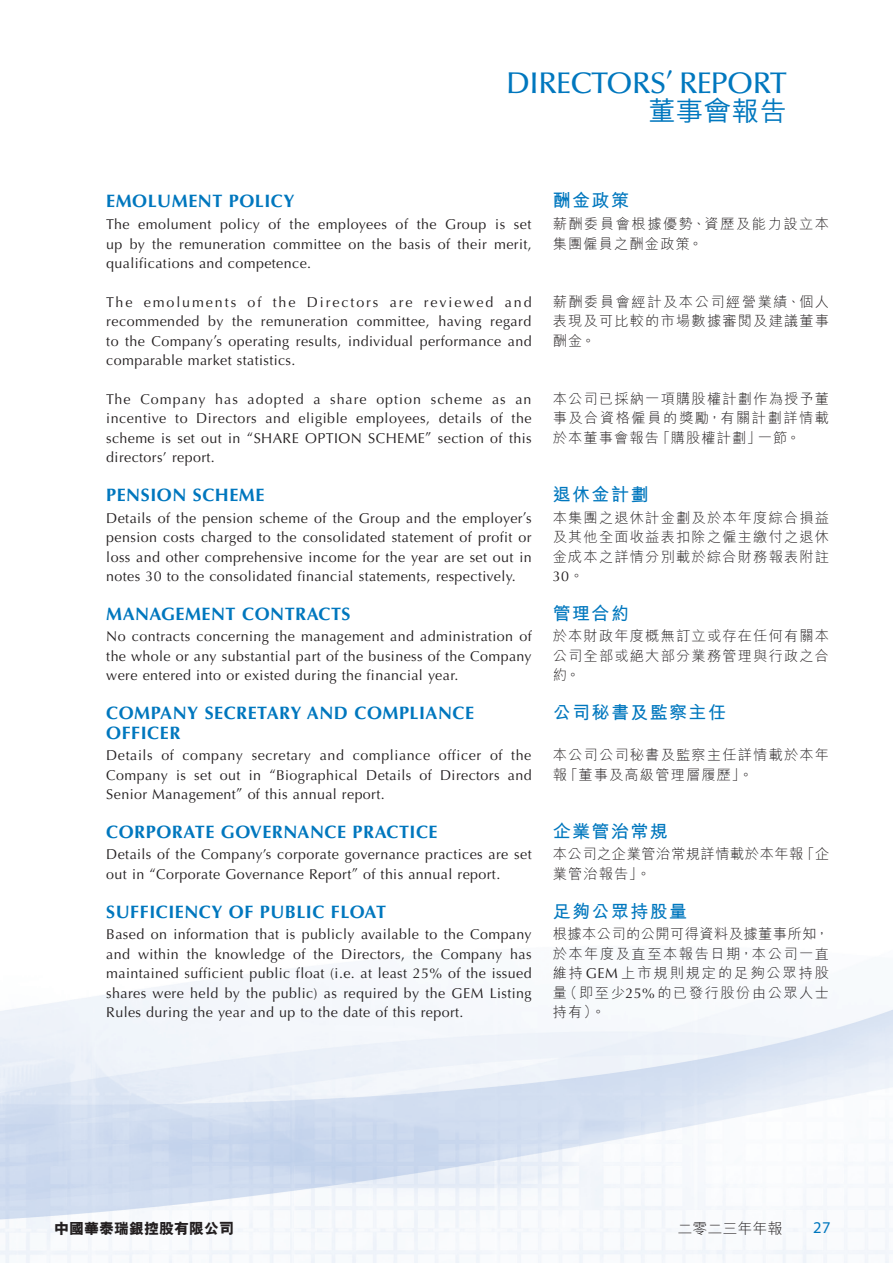
<style>
.page{position:relative;width:893px;height:1263px;background:#fff}
.page>*{position:absolute;margin:0;border:0;box-sizing:border-box;transform-origin:0 0}
.t1{font:500 30px "Optima LT Std";letter-spacing:-.025em;color:#0077be}
.t2{font:500 27px "M Hei HK";letter-spacing:.03em;color:#0077be}
.t3{font:700 18px/19.5px "Optima LT Std";letter-spacing:.03em;color:#0077be}
.t4{font:700 18px "M Hei HK";letter-spacing:.08em;color:#0077be}
.t5{font:16.5px "Myriad Pro";color:#0077be}
.t6{font:800 15px "M Hei HK";color:#231f20}
.t7{font:300 15px "M Hei HK";color:#231f20}
.t8{font:14.25px/19.5px "Optima LT Std";letter-spacing:.03em;color:#231f20;text-align:justify}
.t9{font:300 14.25px/19.5px "M Hei HK";letter-spacing:.08em;color:#231f20;text-align:justify}
.t10{font:300 14.25px/19.5px "M Hei HK";letter-spacing:.105em;color:#231f20}
.t11{font:300 14.25px/19.5px "M Hei HK";letter-spacing:.035em;color:#231f20}
.s1{font-family:"M Hei HK";font-weight:300}
.s2{font-family:"Optima LT Std";font-weight:400}
</style>
<div class="page">
<h1 class="t1" style="left:507px;top:66px;width:282px">DIRECTORS’ REPORT</h1>
<h2 class="t2" style="left:648px;top:91px;width:140px">董事會報告</h2>
<p class="t3" style="left:106px;top:192px;width:190px">EMOLUMENT POLICY</p>
<p class="t8" style="left:106px;top:215px;width:427px">The emolument policy of the employees of the Group is set up by the remuneration committee on the basis of their merit, qualifications and competence.</p>
<p class="t8" style="left:106px;top:292px;width:427px">The emoluments of the Directors are reviewed and recommended by the remuneration committee, having regard to the Company’s operating results, individual performance and comparable market statistics.</p>
<p class="t8" style="left:106px;top:389px;width:427px">The Company has adopted a share option scheme as an incentive to Directors and eligible employees, details of the scheme is set out in “SHARE OPTION SCHEME” section of this directors’ report.</p>
<p class="t3" style="left:106px;top:485px;width:160px">PENSION SCHEME</p>
<p class="t8" style="left:106px;top:508px;width:427px">Details of the pension scheme of the Group and the employer’s pension costs charged to the consolidated statement of profit or loss and other comprehensive income for the year are set out in notes 30 to the consolidated financial statements, respectively.</p>
<p class="t3" style="left:106px;top:604px;width:246px">MANAGEMENT CONTRACTS</p>
<p class="t8" style="left:106px;top:627px;width:427px">No contracts concerning the management and administration of the whole or any substantial part of the business of the Company were entered into or existed during the financial year.</p>
<p class="t3" style="left:106px;top:703px;width:369px">COMPANY SECRETARY AND COMPLIANCE<br>OFFICER</p>
<p class="t8" style="left:106px;top:746px;width:427px">Details of company secretary and compliance officer of the Company is set out in “Biographical Details of Directors and Senior Management” of this annual report.</p>
<p class="t3" style="left:106px;top:822px;width:333px">CORPORATE GOVERNANCE PRACTICE</p>
<p class="t8" style="left:106px;top:845px;width:427px">Details of the Company’s corporate governance practices are set out in “Corporate Governance Report” of this annual report.</p>
<p class="t3" style="left:106px;top:902px;width:281px">SUFFICIENCY OF PUBLIC FLOAT</p>
<p class="t8" style="left:106px;top:925px;width:427px">Based on information that is publicly available to the Company and within the knowledge of the Directors, the Company has maintained sufficient public float (i.e. at least 25% of the issued shares were held by the public) as required by the GEM Listing Rules during the year and up to the date of this report.</p>
<p class="t4" style="left:553px;top:188px;width:78px">酬金政策</p>
<p class="t10" style="left:553px;top:214px;width:278px">薪酬委員會根據優勢、資歷及能力設立本集團僱員之酬金政策。</p>
<p class="t9" style="left:553px;top:291px;width:278px">薪酬委員會經計及本公司經營業績、個人表現及可比較的市場數據審閱及建議董事酬金。</p>
<p class="t9" style="left:553px;top:389px;width:278px">本公司已採納一項購股權計劃作為授予董事及合資格僱員的獎勵，有關計劃詳情載於本董事會報告「購股權計劃」一節。</p>
<p class="t4" style="left:553px;top:481px;width:97px">退休金計劃</p>
<p class="t9" style="left:553px;top:507px;width:278px">本集團之退休計金劃及於本年度綜合損益及其他全面收益表扣除之僱主繳付之退休金成本之詳情分別載於綜合財務報表附註</p>
<p class="t8" style="left:553px;top:567px;width:32px">30<span class="s1">。</span></p>
<p class="t4" style="left:553px;top:600px;width:78px">管理合約</p>
<p class="t9" style="left:553px;top:626px;width:278px">於本財政年度概無訂立或存在任何有關本公司全部或絕大部分業務管理與行政之合約。</p>
<p class="t4" style="left:553px;top:699px;width:175px">公司秘書及監察主任</p>
<p class="t9" style="left:553px;top:745px;width:278px">本公司公司秘書及監察主任詳情載於本年報「董事及高級管理層履歷」。</p>
<p class="t4" style="left:553px;top:818px;width:117px">企業管治常規</p>
<p class="t11" style="left:553px;top:844px;width:278px">本公司之企業管治常規詳情載於本年報「企業管治報告」。</p>
<p class="t4" style="left:553px;top:898px;width:136px">足夠公眾持股量</p>
<p class="t9" style="left:553px;top:924px;width:278px">根據本公司的公開可得資料及據董事所知，於本年度及直至本報告日期，本公司一直維持<span class="s2">GEM</span>上市規則規定的足夠公眾持股量（即至少<span class="s2">25%</span>的已發行股份由公眾人士持有）。</p>
<p class="t6" style="left:54px;top:1221px;width:181px">中國華泰瑞銀控股有限公司</p>
<p class="t7" style="left:677px;top:1221px;width:106px">二零二三年年報</p>
<p class="t5" style="left:813px;top:1217px;width:19px">27</p>
</div>
